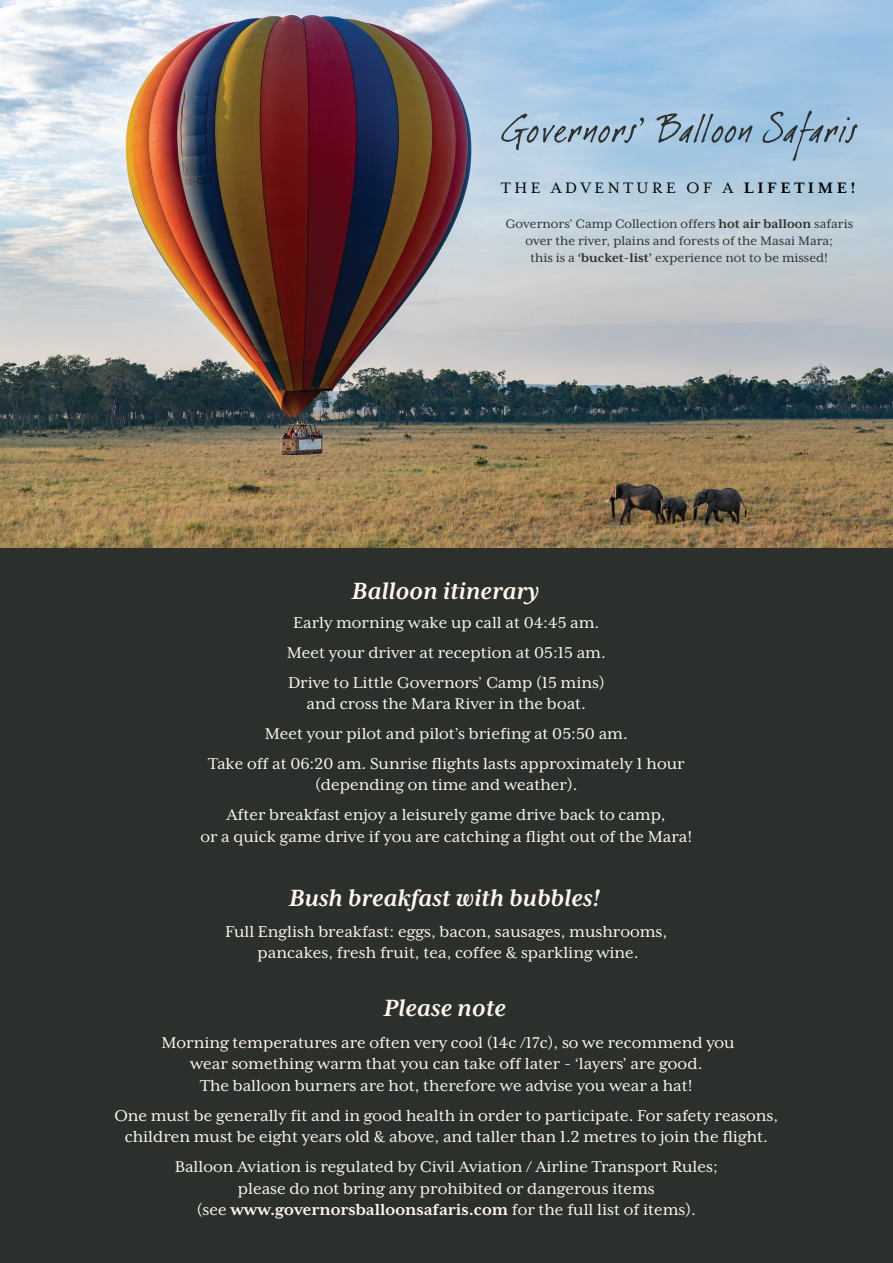
<style>
.page{position:relative;width:893px;height:1263px;background:#fff}
.page>*{position:absolute;margin:0;border:0;box-sizing:border-box;transform-origin:0 0}
.t1{font:italic 700 27px "Mrs Eaves XL Serif OT";color:#fef6ec}
.t2{font:18px/21.6px "Mrs Eaves XL Serif OT";color:#fef6ec;text-align:center}
.t3{font:17.4px "Mrs Eaves XL Serif OT";color:#040503}
.t4{font:14.25px/17px "Mrs Eaves XL Serif OT";color:#2f302b;text-align:center}
.s1{font-weight:700}
</style>
<div class="page">
<img style="left:0;top:0;width:893px;height:549px">
<div style="left:0;top:549px;width:893px;height:714px;background:#2b302d"></div>
<svg style="left:501px;top:113px;width:143px;height:37px;background:#9db6ca"></svg>
<svg style="left:656px;top:113px;width:97px;height:30px;background:#88a5ba"></svg>
<svg style="left:762px;top:110px;width:95px;height:51px;background:#94b2ca"></svg>
<p class="t3" style="left:501px;top:179px;width:356px">T H E A D V E N T U R E O F A <span class="s1">L I F E T I M E !</span></p>
<p class="t4" style="left:505px;top:215px;width:349px">Governors’ Camp Collection offers <span class="s1">hot air balloon</span> safaris over the river, plains and forests of the Masai Mara;<br>this is a <span class="s1">‘bucket-list’</span> experience not to be missed!</p>
<h1 class="t1" style="left:352px;top:577px;width:189px">Balloon itinerary</h1>
<p class="t2" style="left:287px;top:608px;width:321px;line-height:29.7px">Early morning wake up call at 04:45 am.<br>Meet your driver at reception at 05:15 am.<br>Drive to Little Governors’ Camp (15 mins)</p>
<p class="t2" style="left:208px;top:689px;width:478px;line-height:29.7px">and cross the Mara River in the boat.<br>Meet your pilot and pilot’s briefing at 05:50 am.<br>Take off at 06:20 am. Sunrise flights lasts approximately 1 hour</p>
<p class="t2" style="left:227px;top:770px;width:440px;line-height:29.7px">(depending on time and weather).<br>After breakfast enjoy a leisurely game drive back to camp,</p>
<p class="t2" style="left:200px;top:825px;width:493px">or a quick game drive if you are catching a flight out of the Mara!</p>
<h1 class="t1" style="left:289px;top:884px;width:313px">Bush breakfast with bubbles!</h1>
<p class="t2" style="left:225px;top:920px;width:444px">Full English breakfast: eggs, bacon, sausages, mushrooms, pancakes, fresh fruit, tea, coffee &amp; sparkling wine.</p>
<h1 class="t1" style="left:384px;top:994px;width:124px">Please note</h1>
<p class="t2" style="left:162px;top:1031px;width:575px">Morning temperatures are often very cool (14c /17c), so we recommend you wear something warm that you can take off later - ‘layers’ are good.<br>The balloon burners are hot, therefore we advise you wear a hat!</p>
<p class="t2" style="left:114px;top:1104px;width:665px">One must be generally fit and in good health in order to participate. For safety reasons, children must be eight years old &amp; above, and taller than 1.2 metres to join the flight.</p>
<p class="t2" style="left:175px;top:1156px;width:545px">Balloon Aviation is regulated by Civil Aviation / Airline Transport Rules; please do not bring any prohibited or dangerous items<br>(see <span class="s1">www.governorsballoonsafaris.com</span> for the full list of items).</p>
</div>
